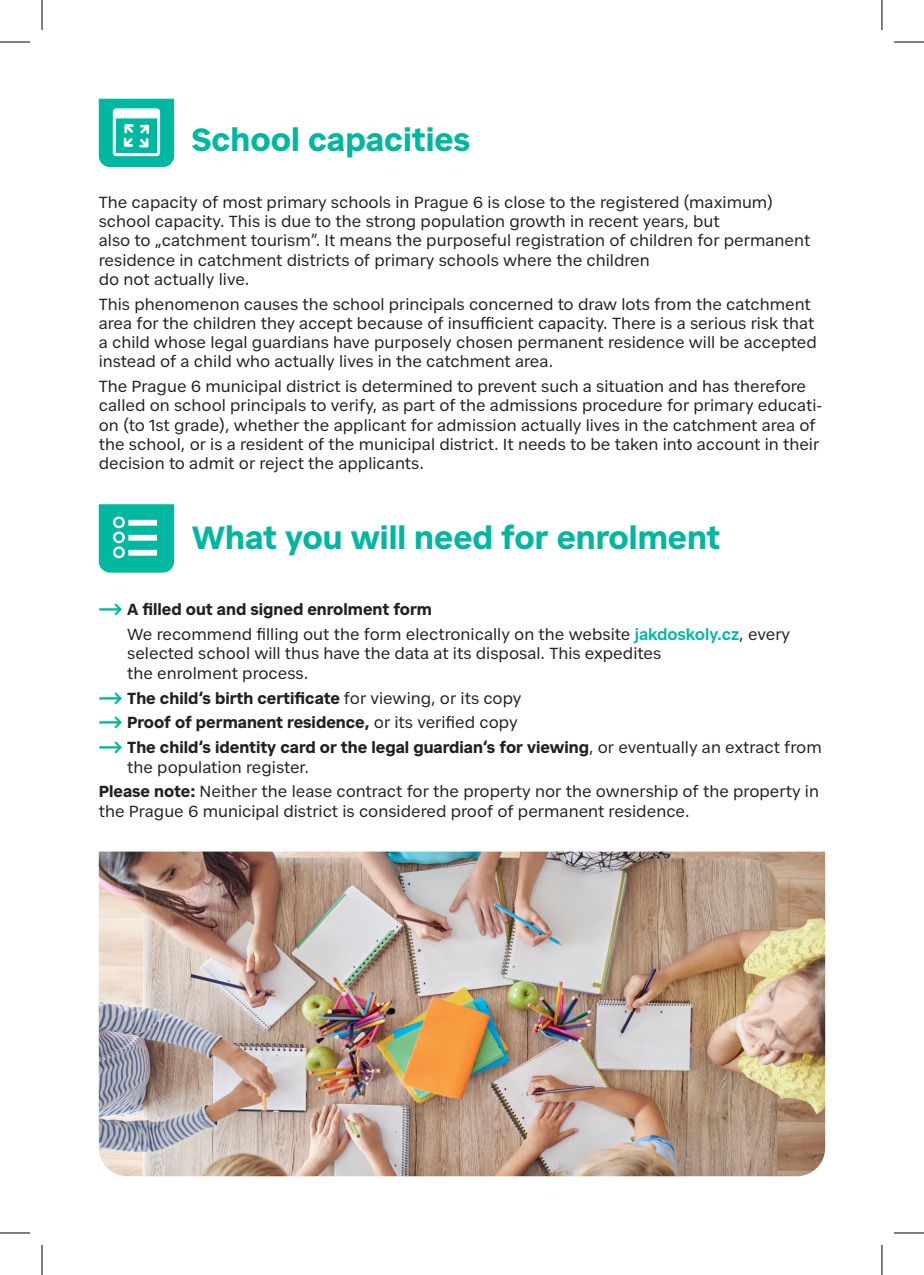
<style>
.page{position:relative;width:924px;height:1275px;background:#fff}
.page>*{position:absolute;margin:0;border:0;box-sizing:border-box;transform-origin:0 0}
.t1{font:700 32px "Civil Premium";color:#00b7a0}
.t2{font:16px/19.2px "Civil Premium";color:#231f20}
.t3{font:700 16px/19.2px "Civil Premium";color:#231f20}
.s1{color:#00b7a0}
.s2{font-weight:600;color:#00b7a0}
.s3{font-weight:400}
.s4{font-weight:700}
</style>
<div class="page">
<img style="left:99px;top:851px;width:725px;height:325px">
<svg style="left:99px;top:99px;width:75px;height:68px"></svg>
<svg style="left:99px;top:504px;width:75px;height:68px"></svg>
<hr style="left:0;top:42px;width:30px;height:1px;background:#000">
<hr style="left:893px;top:42px;width:30px;height:1px;background:#000">
<hr style="left:0;top:1232px;width:30px;height:1px;background:#000">
<hr style="left:893px;top:1232px;width:30px;height:1px;background:#000">
<hr style="left:42px;top:0;width:1px;height:30px;background:#000">
<hr style="left:42px;top:1245px;width:1px;height:30px;background:#000">
<hr style="left:881px;top:0;width:1px;height:30px;background:#000">
<hr style="left:881px;top:1245px;width:1px;height:30px;background:#000">
<p class="t1" style="left:192px;top:115px;width:280px">School capacities</p>
<p class="t2" style="left:99px;top:191px;width:712px">The capacity of most primary schools in Prague 6 is close to the registered (maximum) school capacity. This is due to the strong population growth in recent years, but<br>also to „catchment tourism“. It means the purposeful registration of children for permanent residence in catchment districts of primary schools where the children<br>do not actually live.</p>
<p class="t2" style="left:99px;top:293px;width:719px">This phenomenon causes the school principals concerned to draw lots from the catchment area for the children they accept because of insufficient capacity. There is a serious risk that a child whose legal guardians have purposely chosen permanent residence will be accepted instead of a child who actually lives in the catchment area.</p>
<p class="t2" style="left:99px;top:375px;width:724px">The Prague 6 municipal district is determined to prevent such a situation and has therefore called on school principals to verify, as part of the admissions procedure for primary educati&shy;on (to 1st grade), whether the applicant for admission actually lives in the catchment area of the school, or is a resident of the municipal district. It needs to be taken into account in their decision to admit or reject the applicants.</p>
<p class="t1" style="left:192px;top:513px;width:530px">What you will need for enrolment</p>
<p class="t3" style="left:99px;top:598px;width:335px"><span class="s1">⟶</span> A filled out and signed enrolment form</p>
<p class="t2" style="left:127px;top:623px;width:664px">We recommend filling out the form electronically on the website <span class="s2">jakdoskoly.cz</span>, every selected school will thus have the data at its disposal. This expedites<br>the enrolment process.</p>
<p class="t3" style="left:99px;top:687px;width:424px"><span class="s1">⟶</span> The child‘s birth certificate <span class="s3">for viewing, or its copy</span></p>
<p class="t3" style="left:99px;top:711px;width:420px"><span class="s1">⟶</span> Proof of permanent residence, <span class="s3">or its verified copy</span></p>
<p class="t3" style="left:127px;top:736px;width:695px;text-indent:-28px"><span class="s1">⟶</span> The child‘s identity card or the legal guardian‘s for viewing<span class="s3">, or eventually an extract from the population register.</span></p>
<p class="t2" style="left:99px;top:780px;width:721px"><span class="s4">Please note:</span> Neither the lease contract for the property nor the ownership of the property in the Prague 6 municipal district is considered proof of permanent residence.</p>
</div>
